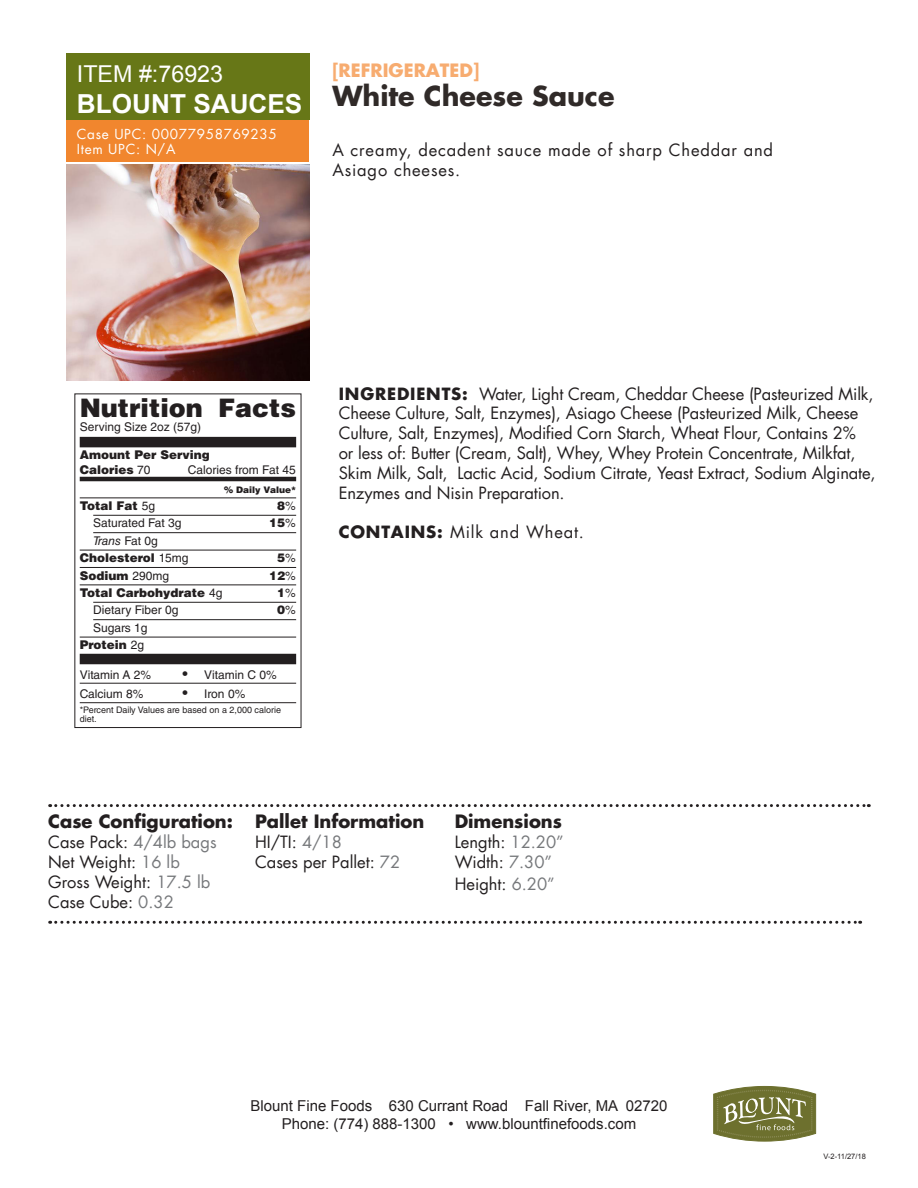
<style>
.page{position:relative;width:918px;height:1188px;background:#fff}
.page>*{position:absolute;margin:0;border:0;box-sizing:border-box;transform-origin:0 0}
.t1{font:700 27px "Futura";color:#302a28}
.t2{font:700 26.25px "Arial";color:#fff}
.t3{font:900 25.5px "Helvetica LT Std";color:#231f20}
.t4{font:23.25px "Arial";color:#fff}
.t5{font:700 18px "Futura";color:#231f20}
.t6{font:700 18px "Futura";color:#f7ac70}
.t7{font:16.5px/19.8px "Futura";letter-spacing:-.01em;color:#231f20}
.t8{font:16.5px/19.8px "Futura";letter-spacing:.05em;color:#231f20}
.t9{font:15px/18px "Arial";color:#231f20;text-align:center}
.t10{font:13.5px/15px "Futura";letter-spacing:.05em;color:#fff}
.t11{font:12px/17.4px "Helvetica LT Std";color:#231f20;text-align:right}
.t12{font:900 12px/14.4px "Helvetica LT Std";color:#231f20}
.t13{font:9px/9px "Helvetica LT Std";color:#231f20}
.t14{font:900 9px "Helvetica LT Std";color:#231f20}
.t15{font:7.5px "Arial";color:#231f20}
.s1{font-weight:400}
.s2{font-weight:400;font-style:italic}
.s3{font-weight:900}
.s4{font-size:15px}
.s5{font-weight:700}
.s6{color:#76787b}
</style>
<div class="page">
<div style="left:66px;top:54px;width:243px;height:66px;background:#677717"></div>
<img style="left:66px;top:164px;width:243px;height:216px">
<svg style="left:713px;top:1086px;width:103px;height:55px"></svg>
<div style="left:66px;top:120px;width:243px;height:41px;background:#f1862e"></div>
<svg style="left:50px;top:804px;width:819px;height:3px"></svg>
<svg style="left:50px;top:921px;width:811px;height:3px"></svg>
<div style="left:80px;top:437px;width:216px;height:10px;background:#231f20"></div>
<hr style="left:80px;top:477px;width:216px;height:4px;background:#231f20">
<hr style="left:80px;top:498px;width:216px;height:1px;background:#231f20">
<hr style="left:93px;top:515px;width:203px;height:1px;background:#231f20">
<hr style="left:93px;top:532px;width:203px;height:1px;background:#231f20">
<hr style="left:80px;top:550px;width:216px;height:1px;background:#231f20">
<hr style="left:80px;top:567px;width:216px;height:1px;background:#231f20">
<hr style="left:80px;top:585px;width:216px;height:1px;background:#231f20">
<hr style="left:93px;top:602px;width:203px;height:1px;background:#231f20">
<hr style="left:93px;top:619px;width:203px;height:1px;background:#231f20">
<hr style="left:80px;top:637px;width:216px;height:1px;background:#231f20">
<div style="left:80px;top:654px;width:216px;height:10px;background:#231f20"></div>
<hr style="left:80px;top:683px;width:216px;height:1px;background:#231f20">
<hr style="left:80px;top:702px;width:216px;height:1px;background:#231f20">
<h3 class="t4" style="left:77px;top:59px;width:148px">ITEM #:76923</h3>
<h2 class="t2" style="left:77px;top:86px;width:227px">BLOUNT SAUCES</h2>
<p class="t10" style="left:77px;top:126px;width:202px">Case UPC: 00077958769235<br>Item UPC: N/A</p>
<p class="t6" style="left:332px;top:57px;width:148px">[REFRIGERATED]</p>
<h1 class="t1" style="left:332px;top:77px;width:284px">White Cheese Sauce</h1>
<p class="t8" style="left:332px;top:140px;width:442px">A creamy, decadent sauce made of sharp Cheddar and<br>Asiago cheeses.</p>
<h3 class="t3" style="left:80px;top:391px;width:218px">Nutrition Facts</h3>
<p class="t11" style="left:80px;top:419px;width:123px">Serving Size 2oz (57g)</p>
<p class="t12" style="left:80px;top:448px;width:132px">Amount Per Serving<br>Calories <span class="s1">70</span></p>
<p class="t11" style="left:188px;top:461px;width:109px">Calories from Fat 45</p>
<p class="t14" style="left:224px;top:484px;width:74px">% Daily Value*</p>
<p class="t12" style="left:80px;top:498px;width:77px">Total Fat <span class="s1">5g</span></p>
<p class="t12" style="left:277px;top:498px;width:20px">8<span class="s1">%</span></p>
<p class="t11" style="left:93px;top:515px;width:90px">Saturated Fat 3g</p>
<p class="t12" style="left:269px;top:516px;width:28px">15<span class="s1">%</span></p>
<p class="t12" style="left:80px;top:532px;width:110px;line-height:17.4px;text-indent:14px"><span class="s2">Trans</span> <span class="s1">Fat 0g<br></span>Cholesterol <span class="s1">15mg</span></p>
<p class="t12" style="left:277px;top:550px;width:20px">5<span class="s1">%</span></p>
<p class="t12" style="left:80px;top:568px;width:91px">Sodium <span class="s1">290mg</span></p>
<p class="t12" style="left:269px;top:568px;width:28px">12<span class="s1">%</span></p>
<p class="t12" style="left:80px;top:585px;width:144px">Total Carbohydrate <span class="s1">4g</span></p>
<p class="t12" style="left:277px;top:585px;width:20px">1<span class="s1">%</span></p>
<p class="t11" style="left:93px;top:602px;width:87px">Dietary Fiber 0g</p>
<p class="t12" style="left:277px;top:603px;width:20px">0<span class="s1">%</span></p>
<p class="t11" style="left:80px;top:619px;width:69px">Sugars 1g<br><span class="s3">Protein</span> 2g</p>
<p class="t11" style="left:80px;top:666px;width:73px">Vitamin A 2%</p>
<p class="t11" style="left:182px;top:666px;width:96px"><span class="s4">•</span> Vitamin C 0%</p>
<p class="t11" style="left:80px;top:685px;width:65px">Calcium 8%</p>
<p class="t11" style="left:182px;top:685px;width:64px"><span class="s4">•</span> Iron 0%</p>
<p class="t13" style="left:80px;top:705px;width:203px">*Percent Daily Values are based on a 2,000 calorie diet.</p>
<p class="t7" style="left:339px;top:383px;width:538px"><span class="s5">INGREDIENTS:</span> Water, Light Cream, Cheddar Cheese (Pasteurized Milk, Cheese Culture, Salt, Enzymes), Asiago Cheese (Pasteurized Milk, Cheese Culture, Salt, Enzymes), Modified Corn Starch, Wheat Flour, Contains 2%<br>or less of: Butter (Cream, Salt), Whey, Whey Protein Concentrate, Milkfat, Skim Milk, Salt, Lactic Acid, Sodium Citrate, Yeast Extract, Sodium Alginate, Enzymes and Nisin Preparation.</p>
<p class="t8" style="left:339px;top:522px;width:247px"><span class="s5">CONTAINS:</span> Milk and Wheat.</p>
<p class="t5" style="left:48px;top:809px;width:186px">Case Configuration:</p>
<p class="t7" style="left:48px;top:832px;width:170px">Case Pack: <span class="s6">4/4lb bags<br></span>Net Weight: <span class="s6">16 lb<br></span>Gross Weight: <span class="s6">17.5 lb<br></span>Case Cube: <span class="s6">0.32</span></p>
<p class="t5" style="left:255px;top:809px;width:171px">Pallet Information</p>
<p class="t7" style="left:255px;top:832px;width:147px">HI/TI: <span class="s6">4/18<br></span>Cases per Pallet: <span class="s6">72</span></p>
<p class="t5" style="left:455px;top:809px;width:109px">Dimensions</p>
<p class="t7" style="left:455px;top:832px;width:111px">Length: <span class="s6">12.20”<br></span>Width: <span class="s6">7.30”</span></p>
<p class="t7" style="left:455px;top:873px;width:102px">Height: <span class="s6">6.20”</span></p>
<p class="t9" style="left:251px;top:1097px;width:418px">Blount Fine Foods 630 Currant Road Fall River, MA 02720<br>Phone: (774) 888-1300 • www.blountfinefoods.com</p>
<p class="t15" style="left:823px;top:1151px;width:44px">V-2-11/27/18</p>
</div>
